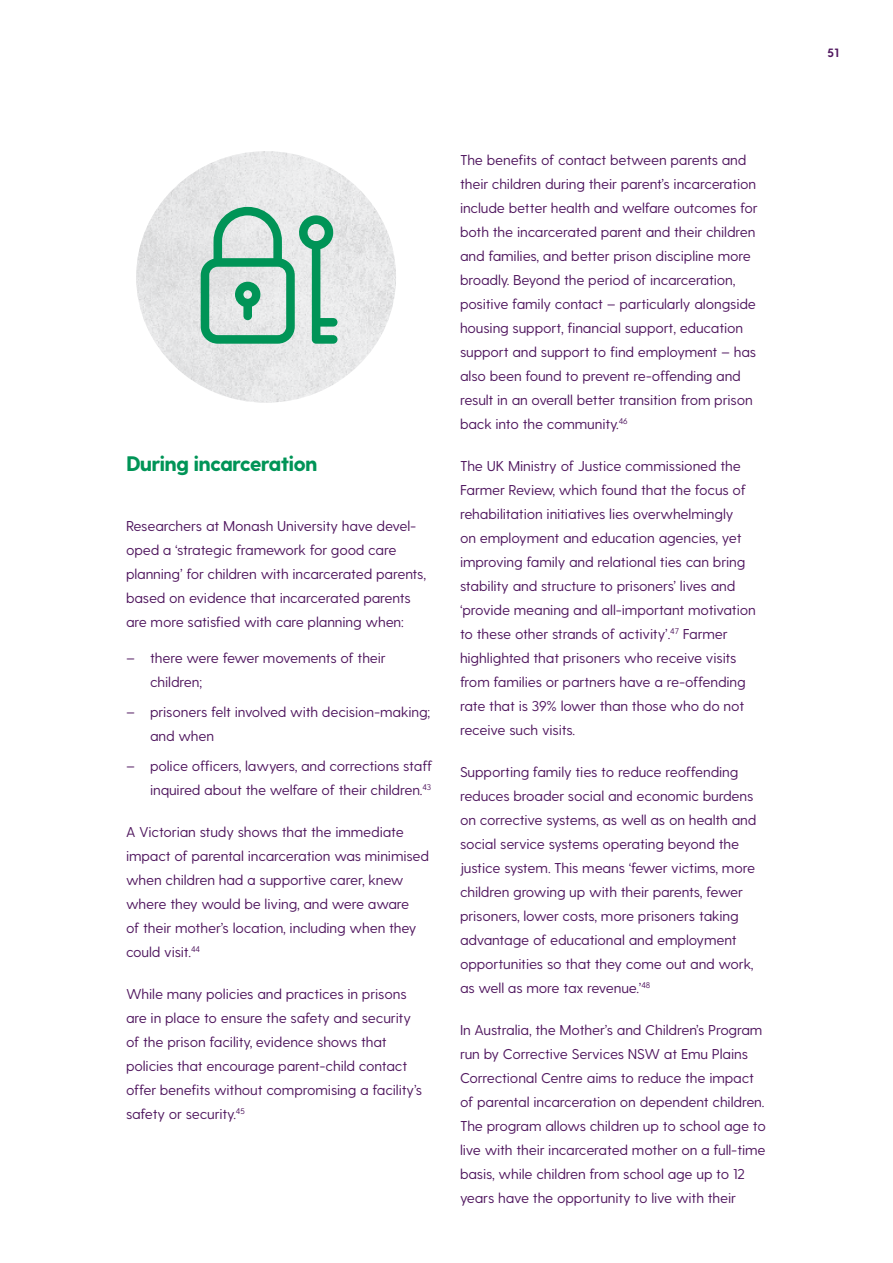
<style>
.page{position:relative;width:893px;height:1263px;background:#fff}
.page>*{position:absolute;margin:0;border:0;box-sizing:border-box;transform-origin:0 0}
.Heading_2{font:800 21px "Greycliff CF";letter-spacing:-.04em;color:#009457}
.Paragraph_Standard{font:14.25px/24px "Greycliff CF";letter-spacing:-.01em;color:#4f165e}
.Indent_List{font:14.25px/24px "Greycliff CF";letter-spacing:-.01em;color:#4f165e}
.t1{font:700 12px "Greycliff CF";color:#4f165e}
</style>
<div class="page">
<img style="left:136px;top:151px;width:260px;height:252px">
<svg style="left:201px;top:207px;width:136px;height:137px"></svg>
<p class="Heading_2" style="left:126px;top:451px;width:193px">During incarceration</p>
<p class="Paragraph_Standard" style="left:126px;top:514px;width:302px">Researchers at Monash University have devel&shy;oped a ‘strategic framework for good care planning’ for children with incarcerated parents, based on evidence that incarcerated parents are more satisfied with care planning when:</p>
<p class="Indent_List" style="left:150px;top:646px;width:237px;text-indent:-24px">– there were fewer movements of their children;</p>
<p class="Indent_List" style="left:150px;top:700px;width:282px;text-indent:-24px">– prisoners felt involved with decision-making; and when</p>
<p class="Indent_List" style="left:126px;top:754px;width:308px;text-align:right">– police officers, lawyers, and corrections staff inquired about the welfare of their children.<sup>43</sup></p>
<p class="Paragraph_Standard" style="left:126px;top:820px;width:305px">A Victorian study shows that the immediate impact of parental incarceration was minimised when children had a supportive carer, knew where they would be living, and were aware<br>of their mother’s location, including when they could visit.<sup>44</sup></p>
<p class="Paragraph_Standard" style="left:126px;top:982px;width:298px">While many policies and practices in prisons are in place to ensure the safety and security of the prison facility, evidence shows that policies that encourage parent-child contact offer benefits without compromising a facility’s safety or security.<sup>45</sup></p>
<p class="Paragraph_Standard" style="left:460px;top:148px;width:299px">The benefits of contact between parents and their children during their parent’s incarceration include better health and welfare outcomes for both the incarcerated parent and their children and families, and better prison discipline more broadly. Beyond the period of incarceration, positive family contact – particularly alongside housing support, financial support, education support and support to find employment – has also been found to prevent re-offending and result in an overall better transition from prison back into the community.<sup>46</sup></p>
<p class="Paragraph_Standard" style="left:460px;top:454px;width:297px">The UK Ministry of Justice commissioned the Farmer Review, which found that the focus of rehabilitation initiatives lies overwhelmingly<br>on employment and education agencies, yet improving family and relational ties can bring stability and structure to prisoners’ lives and ‘provide meaning and all-important motivation to these other strands of activity’.<sup>47</sup> Farmer highlighted that prisoners who receive visits from families or partners have a re-offending rate that is 39% lower than those who do not receive such visits.</p>
<p class="Paragraph_Standard" style="left:460px;top:760px;width:298px">Supporting family ties to reduce reoffending reduces broader social and economic burdens on corrective systems, as well as on health and social service systems operating beyond the justice system. This means ‘fewer victims, more children growing up with their parents, fewer prisoners, lower costs, more prisoners taking advantage of educational and employment opportunities so that they come out and work, as well as more tax revenue.’<sup>48</sup></p>
<p class="Paragraph_Standard" style="left:460px;top:1018px;width:307px">In Australia, the Mother’s and Children’s Program run by Corrective Services NSW at Emu Plains Correctional Centre aims to reduce the impact of parental incarceration on dependent children.<br>The program allows children up to school age to live with their incarcerated mother on a full-time basis, while children from school age up to 12 years have the opportunity to live with their</p>
<p class="t1" style="left:827px;top:45px;width:13px">51</p>
</div>
